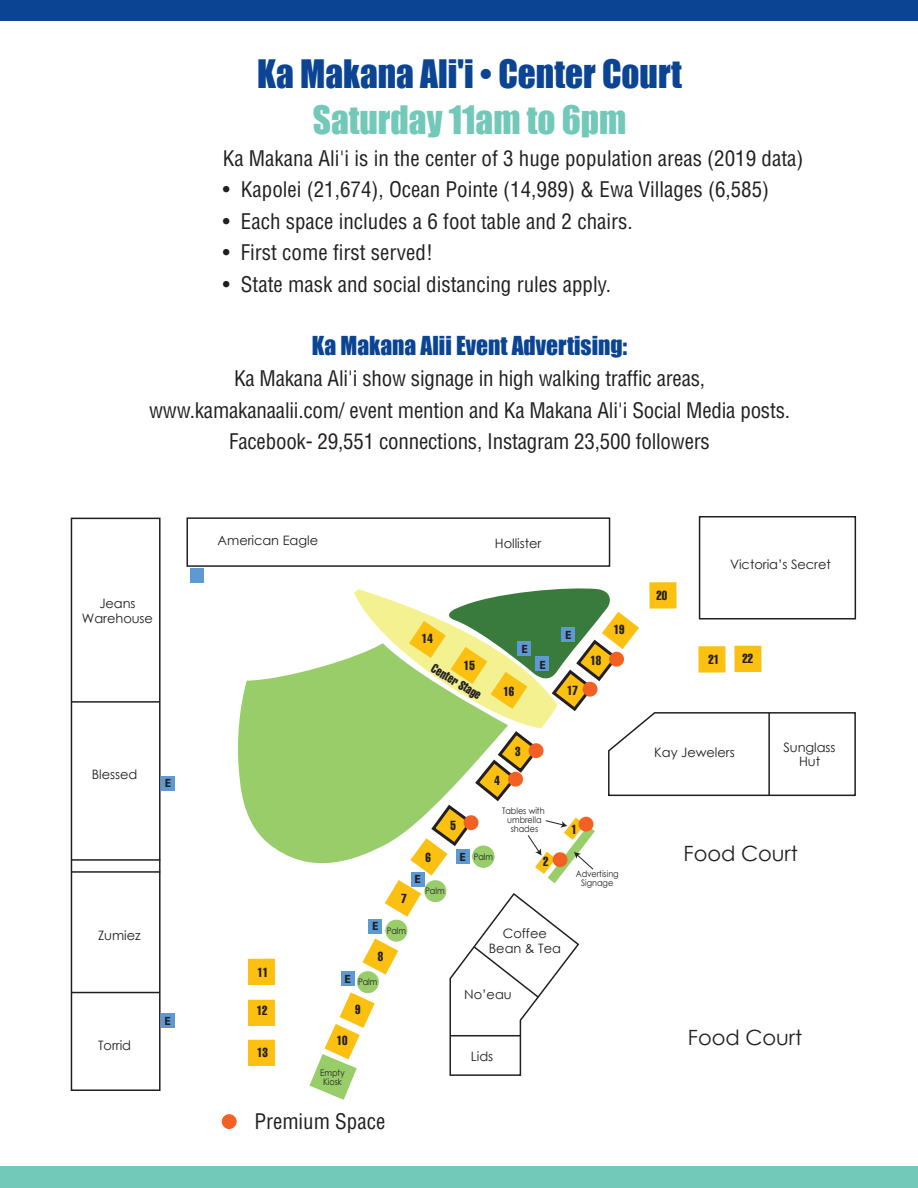
<style>
.page{position:relative;width:918px;height:1188px;background:#fff}
.page>*{position:absolute;margin:0;border:0;box-sizing:border-box;transform-origin:0 0}
.t1{font:36px "Impact";color:#0a4493}
.t2{font:36px "Impact";color:#73c9b9}
.t3{font:24px "Impact";color:#0a4493}
.t4{font:condensed 21px/31.5px "Helvetica";color:#231f20;text-align:center}
.t5{font:21px "Century Gothic";letter-spacing:-.005em;color:#231f20}
.t6{font:12.9px/14.4px "Century Gothic";letter-spacing:-.005em;color:#231f20;text-align:center}
.t7{font:extra-condensed 12.9px "Helvetica";color:#231f20;scale:.9 1}
.t8{font:700 12px "Myriad Pro";color:#231f20}
.t9{font:9px/9px "Century Gothic";letter-spacing:-.005em;color:#231f20;text-align:center;scale:.9 1}
</style>
<div class="page">
<div style="left:0;top:0;width:918px;height:20px;background:#0a4493"></div>
<div style="left:0;top:1166px;width:918px;height:22px;background:#73c9b9"></div>
<div style="left:649px;top:582px;width:28px;height:27px;background:#fcc011"></div>
<div style="left:248px;top:959px;width:27px;height:26px;background:#fcc011"></div>
<div style="left:248px;top:1000px;width:27px;height:26px;background:#fcc011"></div>
<div style="left:248px;top:1040px;width:27px;height:26px;background:#fcc011"></div>
<svg style="left:238px;top:670px;width:72px;height:193px;fill:#99cd6a"></svg>
<div style="left:699px;top:516px;width:157px;height:104px;border:2px solid #231f20"></div>
<div style="left:186px;top:517px;width:424px;height:50px;border:2px solid #231f20"></div>
<div style="left:71px;top:518px;width:90px;height:573px;border:2px solid #231f20"></div>
<div style="left:161px;top:1013px;width:14px;height:15px;background:#5d9ad3"></div>
<div style="left:161px;top:776px;width:14px;height:14px;background:#5d9ad3"></div>
<div style="left:190px;top:568px;width:14px;height:14px;background:#5d9ad3"></div>
<hr style="left:71px;top:701px;width:89px;height:2px;background:#231f20">
<hr style="left:72px;top:859px;width:88px;height:2px;background:#231f20">
<hr style="left:72px;top:871px;width:88px;height:2px;background:#231f20">
<hr style="left:71px;top:992px;width:89px;height:1px;background:#231f20">
<div style="left:222px;top:1114px;width:15px;height:15px;background:#f26023;border-radius:50%"></div>
<svg style="left:310px;top:586px;width:547px;height:514px"></svg>
<h1 class="t1" style="left:257px;top:46px;width:426px">Ka Makana Ali'i • Center Court</h1>
<h1 class="t2" style="left:313px;top:92px;width:315px">Saturday 11am to 6pm</h1>
<p class="t4" style="left:223px;top:142px;width:582px">Ka Makana Ali'i is in the center of 3 huge population areas (2019 data)</p>
<p class="t4" style="left:223px;top:174px;width:548px">• Kapolei (21,674), Ocean Pointe (14,989) &amp; Ewa Villages (6,585)</p>
<p class="t4" style="left:223px;top:205px;width:412px">• Each space includes a 6 foot table and 2 chairs.</p>
<p class="t4" style="left:223px;top:237px;width:212px">• First come first served!</p>
<p class="t4" style="left:223px;top:268px;width:390px">• State mask and social distancing rules apply.</p>
<p class="t3" style="left:312px;top:327px;width:317px">Ka Makana Alii Event Advertising:</p>
<p class="t4" style="left:149px;top:363px;width:642px">Ka Makana Ali'i show signage in high walking traffic areas, www.kamakanaalii.com/ event mention and Ka Makana Ali'i Social Media posts.<br>Facebook- 29,551 connections, Instagram 23,500 followers</p>
<p class="t6" style="left:82px;top:596px;width:73px">Jeans<br>Warehouse</p>
<p class="t6" style="left:92px;top:767px;width:47px">Blessed</p>
<p class="t8" style="left:165px;top:775px;width:8px">E</p>
<p class="t6" style="left:98px;top:928px;width:44px">Zumiez</p>
<p class="t6" style="left:98px;top:1038px;width:35px">Torrid</p>
<p class="t8" style="left:164px;top:1013px;width:8px">E</p>
<p class="t6" style="left:218px;top:533px;width:102px">American Eagle</p>
<p class="t6" style="left:495px;top:536px;width:48px">Hollister</p>
<p class="t7" style="left:422px;top:630px;width:14px">14</p>
<p class="t8" style="left:521px;top:641px;width:8px">E</p>
<p class="t8" style="left:565px;top:627px;width:8px">E</p>
<p class="t7" style="left:614px;top:621px;width:14px">19</p>
<p class="t7" style="left:464px;top:657px;width:14px">15</p>
<p class="t7" style="left:437px;top:660px;width:63px;rotate:31deg">Center Stage</p>
<p class="t7" style="left:503px;top:683px;width:14px">16</p>
<p class="t8" style="left:539px;top:657px;width:8px">E</p>
<p class="t7" style="left:567px;top:682px;width:14px">17</p>
<p class="t7" style="left:590px;top:652px;width:14px">18</p>
<p class="t7" style="left:515px;top:743px;width:8px">3</p>
<p class="t7" style="left:494px;top:772px;width:8px">4</p>
<p class="t7" style="left:450px;top:817px;width:8px">5</p>
<p class="t9" style="left:502px;top:806px;width:49px">Tables with umbrella shades</p>
<p class="t7" style="left:571px;top:821px;width:8px">1</p>
<p class="t7" style="left:425px;top:849px;width:8px">6</p>
<p class="t8" style="left:460px;top:850px;width:8px">E</p>
<p class="t9" style="left:474px;top:852px;width:23px">Palm</p>
<p class="t7" style="left:543px;top:853px;width:8px">2</p>
<p class="t8" style="left:415px;top:872px;width:8px">E</p>
<p class="t9" style="left:425px;top:886px;width:23px">Palm</p>
<p class="t9" style="left:576px;top:869px;width:49px">Advertising<br>Signage</p>
<p class="t8" style="left:372px;top:918px;width:8px">E</p>
<p class="t9" style="left:387px;top:926px;width:23px">Palm</p>
<p class="t7" style="left:257px;top:964px;width:14px">11</p>
<p class="t7" style="left:257px;top:1003px;width:14px">12</p>
<p class="t7" style="left:257px;top:1044px;width:14px">13</p>
<p class="t8" style="left:345px;top:971px;width:8px">E</p>
<p class="t7" style="left:378px;top:948px;width:8px">8</p>
<p class="t9" style="left:358px;top:977px;width:23px">Palm</p>
<p class="t7" style="left:355px;top:1001px;width:8px">9</p>
<p class="t7" style="left:337px;top:1033px;width:14px">10</p>
<p class="t9" style="left:320px;top:1068px;width:29px">Empty<br>Kiosk</p>
<p class="t4" style="left:254px;top:1105px;width:132px">Premium Space</p>
<p class="t6" style="left:489px;top:926px;width:74px">Coffee<br>Bean &amp; Tea</p>
<p class="t6" style="left:464px;top:987px;width:49px">No’eau</p>
<p class="t6" style="left:471px;top:1049px;width:24px">Lids</p>
<p class="t7" style="left:656px;top:587px;width:14px">20</p>
<p class="t6" style="left:730px;top:557px;width:102px">Victoria’s Secret</p>
<p class="t7" style="left:708px;top:651px;width:14px">21</p>
<p class="t7" style="left:742px;top:650px;width:14px">22</p>
<p class="t6" style="left:654px;top:745px;width:82px">Kay Jewelers</p>
<p class="t6" style="left:783px;top:740px;width:54px">Sunglass<br>Hut</p>
<p class="t5" style="left:684px;top:841px;width:116px">Food Court</p>
<p class="t5" style="left:688px;top:1025px;width:116px">Food Court</p>
</div>
